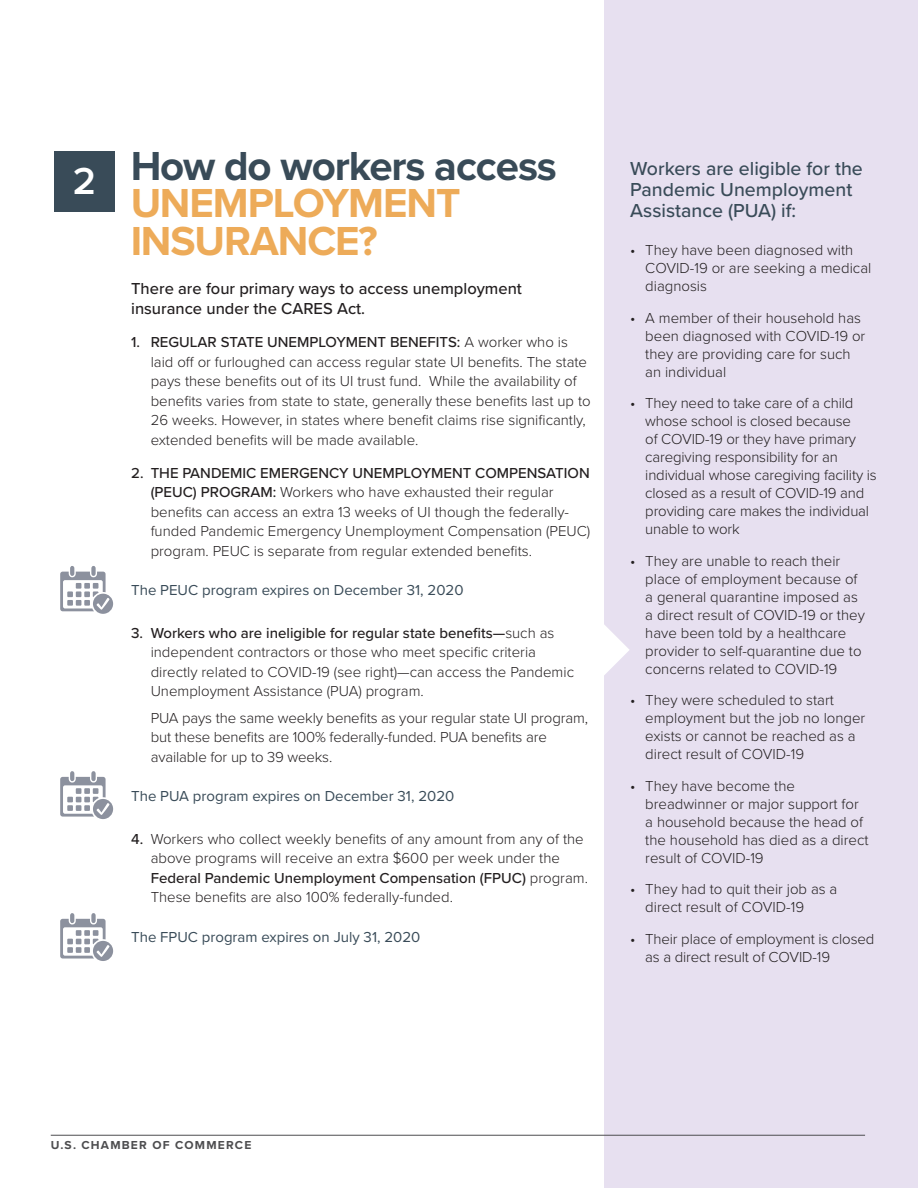
<style>
.page{position:relative;width:918px;height:1188px;background:#fff}
.page>*{position:absolute;margin:0;border:0;box-sizing:border-box;transform-origin:0 0}
.t1{font:700 42px/37.5px "Proxima Nova";letter-spacing:-.025em;color:#edab59}
.t2{font:700 42px "Proxima Nova";letter-spacing:-.025em;color:#394b58}
.t3{font:600 39px "Proxima Nova";color:#fff}
.t4{font:500 19.5px/21px "Proxima Nova";color:#394b58}
.t5{font:500 16.5px/19.8px "Proxima Nova";color:#231f20}
.t6{font:300 15px/18px "Proxima Nova";color:#231f20}
.t7{font:15px "Proxima Nova";color:#394b58}
.t8{font:700 12px "Proxima Nova";letter-spacing:.1em;color:#4d4d4f}
.s1{font-weight:500}
</style>
<div class="page">
<div style="left:605px;top:0;width:313px;height:1188px;background:#e7e0f0"></div>
<hr style="left:51px;top:1135px;width:814px;height:1px;background:#4d4d4f">
<div style="left:54px;top:151px;width:61px;height:61px;background:#394b58"></div>
<svg style="left:70px;top:771px;width:4px;height:10px"></svg>
<div style="left:91px;top:771px;width:5px;height:10px;background:#8c919e;border-radius:2px"></div>
<svg style="left:60px;top:777px;width:53px;height:42px"></svg>
<svg style="left:70px;top:913px;width:4px;height:10px"></svg>
<div style="left:91px;top:913px;width:5px;height:10px;background:#8c919e;border-radius:2px"></div>
<svg style="left:60px;top:919px;width:53px;height:42px"></svg>
<hr style="left:70px;top:566px;width:4px;height:10px;background:#8c919e;border-radius:2px">
<div style="left:91px;top:566px;width:5px;height:10px;background:#8c919e;border-radius:2px"></div>
<svg style="left:60px;top:572px;width:53px;height:42px"></svg>
<svg style="left:604px;top:606px;width:25px;height:88px"></svg>
<h1 class="t2" style="left:130px;top:135px;width:428px">How do workers access</h1>
<h1 class="t1" style="left:130px;top:184px;width:332px">UNEMPLOYMENT<br>INSURANCE?</h1>
<p class="t3" style="left:73px;top:152px;width:25px">2</p>
<p class="t4" style="left:630px;top:157px;width:234px">Workers are eligible for the<br>Pandemic Unemployment<br>Assistance (PUA) if:</p>
<p class="t6" style="left:645px;top:240px;width:228px;text-indent:-15px">• They have been diagnosed with<br>COVID-19 or are seeking a medical diagnosis</p>
<p class="t6" style="left:645px;top:308px;width:222px;text-indent:-15px">• A member of their household has been diagnosed with COVID-19 or they are providing care for such an individual</p>
<p class="t6" style="left:645px;top:393px;width:233px;text-indent:-15px">• They need to take care of a child whose school is closed because<br>of COVID-19 or they have primary caregiving responsibility for an individual whose caregiving facility is closed as a result of COVID-19 and providing care makes the individual unable to work</p>
<p class="t6" style="left:645px;top:551px;width:221px;text-indent:-15px">• They are unable to reach their place of employment because of a general quarantine imposed as a direct result of COVID-19 or they have been told by a healthcare provider to self-quarantine due to concerns related to COVID-19</p>
<p class="t6" style="left:645px;top:690px;width:222px;text-indent:-15px">• They were scheduled to start employment but the job no longer exists or cannot be reached as a direct result of COVID-19</p>
<p class="t6" style="left:645px;top:776px;width:225px;text-indent:-15px">• They have become the breadwinner or major support for a household because the head of the household has died as a direct result of COVID-19</p>
<p class="t6" style="left:645px;top:879px;width:194px;text-indent:-15px">• They had to quit their job as a direct result of COVID-19</p>
<p class="t6" style="left:645px;top:929px;width:231px;text-indent:-15px">• Their place of employment is closed as a direct result of COVID-19</p>
<p class="t5" style="left:131px;top:278px;width:392px">There are four primary ways to access unemployment insurance under the CARES Act.</p>
<p class="t6" style="left:151px;top:332px;width:442px;line-height:19.5px;text-indent:-20px"><span class="s1">1. REGULAR STATE UNEMPLOYMENT BENEFITS:</span> A worker who is laid off or furloughed can access regular state UI benefits. The state pays these benefits out of its UI trust fund. While the availability of benefits varies from state to state, generally these benefits last up to 26 weeks. However, in states where benefit claims rise significantly, extended benefits will be made available.</p>
<p class="t6" style="left:151px;top:462px;width:441px;line-height:19.5px;text-indent:-20px"><span class="s1">2. THE PANDEMIC EMERGENCY UNEMPLOYMENT COMPENSATION (PEUC) PROGRAM:</span> Workers who have exhausted their regular benefits can access an extra 13 weeks of UI though the federally&shy;funded Pandemic Emergency Unemployment Compensation (PEUC) program. PEUC is separate from regular extended benefits.</p>
<p class="t7" style="left:131px;top:579px;width:334px">The PEUC program expires on December 31, 2020</p>
<p class="t6" style="left:151px;top:622px;width:425px;line-height:19.5px;text-indent:-20px"><span class="s1">3. Workers who are ineligible for regular state benefits—</span>such as independent contractors or those who meet specific criteria directly related to COVID-19 (see right)—can access the Pandemic Unemployment Assistance (PUA) program.</p>
<p class="t6" style="left:151px;top:707px;width:439px;line-height:19.5px">PUA pays the same weekly benefits as your regular state UI program, but these benefits are 100% federally-funded. PUA benefits are available for up to 39 weeks.</p>
<p class="t7" style="left:131px;top:785px;width:325px">The PUA program expires on December 31, 2020</p>
<p class="t6" style="left:151px;top:828px;width:439px;line-height:19.5px;text-indent:-20px"><span class="s1">4.</span> Workers who collect weekly benefits of any amount from any of the above programs will receive an extra $600 per week under the <span class="s1">Federal Pandemic Unemployment Compensation (FPUC)</span> program.<br>These benefits are also 100% federally-funded.</p>
<p class="t7" style="left:131px;top:926px;width:291px">The FPUC program expires on July 31, 2020</p>
<p class="t8" style="left:51px;top:1136px;width:202px">U.S. CHAMBER OF COMMERCE</p>
</div>
